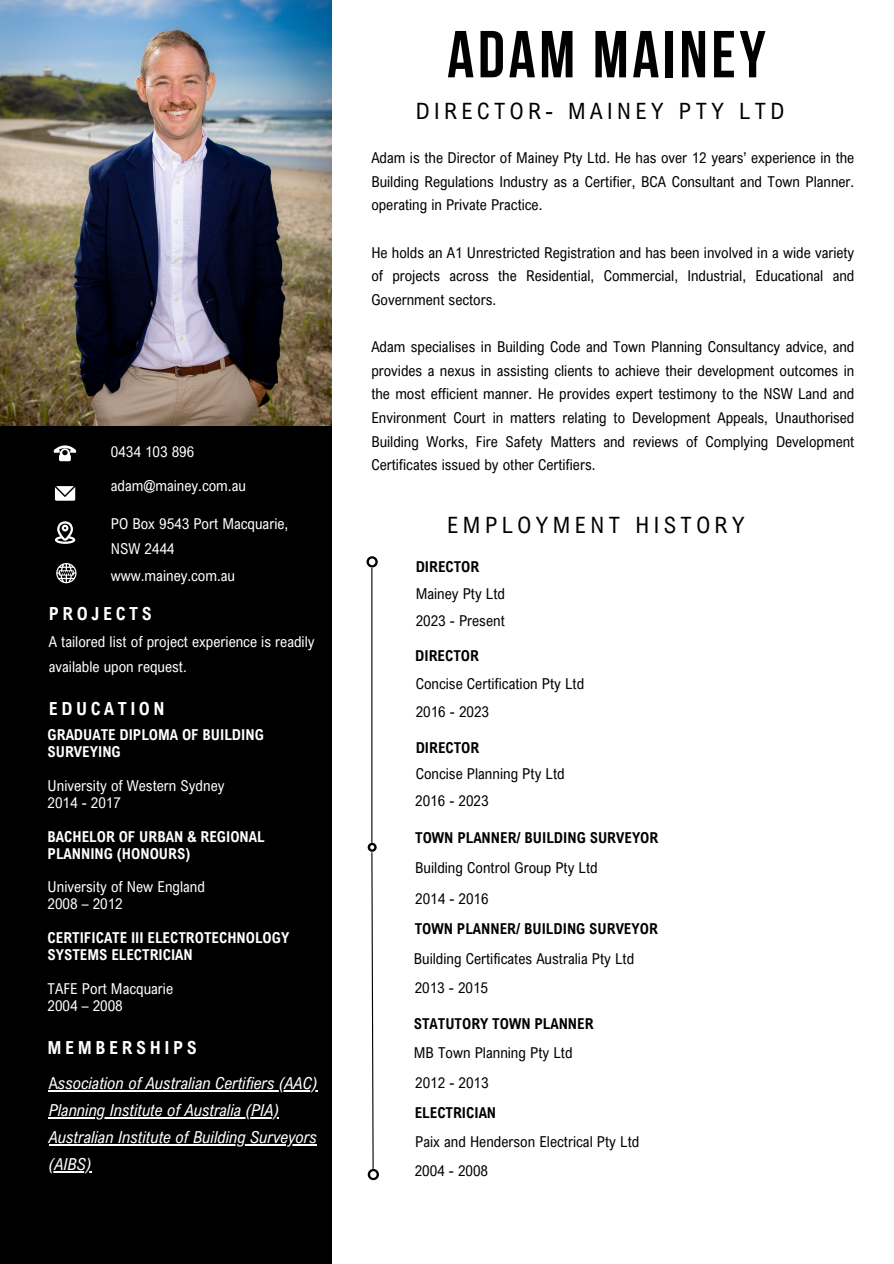
<style>
.page{position:relative;width:894px;height:1264px;background:#fff}
.page>*{position:absolute;margin:0;border:0;box-sizing:border-box;transform-origin:0 0}
.t1{font:700 66.15px "Bebas Neue";letter-spacing:.055em;color:#000}
.t2{font:22.5px "Arial Nova Cond";letter-spacing:.2em;color:#000}
.t3{font:700 18px "Arial Nova Cond";letter-spacing:.2em;color:#fff}
.t4{font:italic 16.5px/27px "Arial Nova Cond";color:#fff}
.t5{font:15px/23.7px "Arial Nova Cond";color:#000;text-align:justify}
.t6{font:15px/24.8px "Arial Nova Cond";color:#fff}
.t7{font:700 15px/17px "Arial Nova Cond";color:#fff}
.t8{font:700 15px "Arial Nova Cond";color:#000}
.s1{font-style:normal}
</style>
<div class="page">
<div style="left:0;top:419px;width:331px;height:844px;background:#000"></div>
<svg style="left:55px;top:486px;width:20px;height:14px"></svg>
<svg style="left:54px;top:445px;width:22px;height:16px"></svg>
<svg style="left:55px;top:521px;width:20px;height:23px"></svg>
<svg style="left:56px;top:563px;width:20px;height:20px"></svg>
<svg style="left:366px;top:556px;width:11px;height:11px"></svg>
<hr style="left:371px;top:568px;width:1px;height:274px;background:#000">
<svg style="left:367px;top:842px;width:12px;height:338px"></svg>
<img style="left:0;top:0;width:331px;height:426px">
<hr style="left:58px;top:1090px;width:259px;height:1px;background:#fff">
<hr style="left:49px;top:1117px;width:230px;height:1px;background:#fff">
<hr style="left:49px;top:1144px;width:268px;height:1px;background:#fff">
<hr style="left:49px;top:1171px;width:42px;height:1px;background:#fff">
<p class="t6" style="left:111px;top:438px;width:85px">0434 103 896</p>
<p class="t6" style="left:111px;top:472px;width:137px">adam@mainey.com.au</p>
<p class="t6" style="left:111px;top:511px;width:179px">PO Box 9543 Port Macquarie,<br>NSW 2444</p>
<p class="t6" style="left:111px;top:563px;width:126px">www.mainey.com.au</p>
<p class="t3" style="left:49px;top:602px;width:104px">PROJECTS</p>
<p class="t6" style="left:49px;top:629px;width:267px">A tailored list of project experience is readily available upon request.</p>
<p class="t3" style="left:49px;top:697px;width:117px">EDUCATION</p>
<p class="t7" style="left:48px;top:726px;width:218px">GRADUATE DIPLOMA OF BUILDING<br>SURVEYING</p>
<p class="t6" style="left:48px;top:773px;width:178px">University of Western Sydney</p>
<p class="t6" style="left:48px;top:790px;width:75px">2014 - 2017</p>
<p class="t7" style="left:48px;top:827px;width:218px">BACHELOR OF URBAN &amp; REGIONAL<br>PLANNING (HONOURS)</p>
<p class="t6" style="left:48px;top:874px;width:159px">University of New England</p>
<p class="t6" style="left:48px;top:891px;width:77px">2008 – 2012</p>
<p class="t7" style="left:48px;top:929px;width:243px">CERTIFICATE III ELECTROTECHNOLOGY<br>SYSTEMS ELECTRICIAN</p>
<p class="t6" style="left:48px;top:975px;width:127px">TAFE Port Macquarie</p>
<p class="t6" style="left:48px;top:992px;width:77px">2004 – 2008</p>
<p class="t3" style="left:48px;top:1036px;width:150px">MEMBERSHIPS</p>
<p class="t4" style="left:49px;top:1069px;width:270px"><span class="s1">A</span>ssociation of Australian Certifiers (AAC)</p>
<p class="t4" style="left:49px;top:1096px;width:231px">Planning Institute of Australia (PIA)</p>
<p class="t4" style="left:49px;top:1123px;width:269px">Australian Institute of Building Surveyors (AIBS)</p>
<p class="t1" style="left:447px;top:28px;width:320px">ADAM MAINEY</p>
<p class="t2" style="left:415px;top:97px;width:370px">DIRECTOR- MAINEY PTY LTD</p>
<p class="t5" style="left:371px;top:145px;width:484px">Adam is the Director of Mainey Pty Ltd. He has over 12 years’ experience in the Building Regulations Industry as a Certifier, BCA Consultant and Town Planner. operating in Private Practice.</p>
<p class="t5" style="left:371px;top:240px;width:484px">He holds an A1 Unrestricted Registration and has been involved in a wide variety of projects across the Residential, Commercial, Industrial, Educational and Government sectors.</p>
<p class="t5" style="left:371px;top:334px;width:484px">Adam specialises in Building Code and Town Planning Consultancy advice, and provides a nexus in assisting clients to achieve their development outcomes in the most efficient manner. He provides expert testimony to the NSW Land and Environment Court in matters relating to Development Appeals, Unauthorised Building Works, Fire Safety Matters and reviews of Complying Development Certificates issued by other Certifiers.</p>
<p class="t2" style="left:447px;top:510px;width:299px">EMPLOYMENT HISTORY</p>
<p class="t8" style="left:415px;top:557px;width:65px">DIRECTOR</p>
<p class="t5" style="left:415px;top:581px;width:91px">Mainey Pty Ltd</p>
<p class="t5" style="left:415px;top:608px;width:91px">2023 - Present</p>
<p class="t8" style="left:415px;top:646px;width:65px">DIRECTOR</p>
<p class="t5" style="left:415px;top:671px;width:170px">Concise Certification Pty Ltd</p>
<p class="t5" style="left:415px;top:700px;width:75px">2016 - 2023</p>
<p class="t8" style="left:415px;top:738px;width:65px">DIRECTOR</p>
<p class="t5" style="left:415px;top:761px;width:150px">Concise Planning Pty Ltd</p>
<p class="t5" style="left:415px;top:788px;width:75px">2016 - 2023</p>
<p class="t8" style="left:415px;top:828px;width:245px">TOWN PLANNER/ BUILDING SURVEYOR</p>
<p class="t5" style="left:415px;top:855px;width:184px">Building Control Group Pty Ltd</p>
<p class="t5" style="left:415px;top:886px;width:75px">2014 - 2016</p>
<p class="t8" style="left:414px;top:919px;width:245px">TOWN PLANNER/ BUILDING SURVEYOR</p>
<p class="t5" style="left:413px;top:946px;width:222px">Building Certificates Australia Pty Ltd</p>
<p class="t5" style="left:414px;top:975px;width:75px">2013 - 2015</p>
<p class="t8" style="left:413px;top:1014px;width:181px">STATUTORY TOWN PLANNER</p>
<p class="t5" style="left:413px;top:1040px;width:160px">MB Town Planning Pty Ltd</p>
<p class="t5" style="left:415px;top:1070px;width:75px">2012 - 2013</p>
<p class="t8" style="left:414px;top:1102px;width:83px">ELECTRICIAN</p>
<p class="t5" style="left:415px;top:1129px;width:225px">Paix and Henderson Electrical Pty Ltd</p>
<p class="t5" style="left:414px;top:1158px;width:75px">2004 - 2008</p>
</div>
